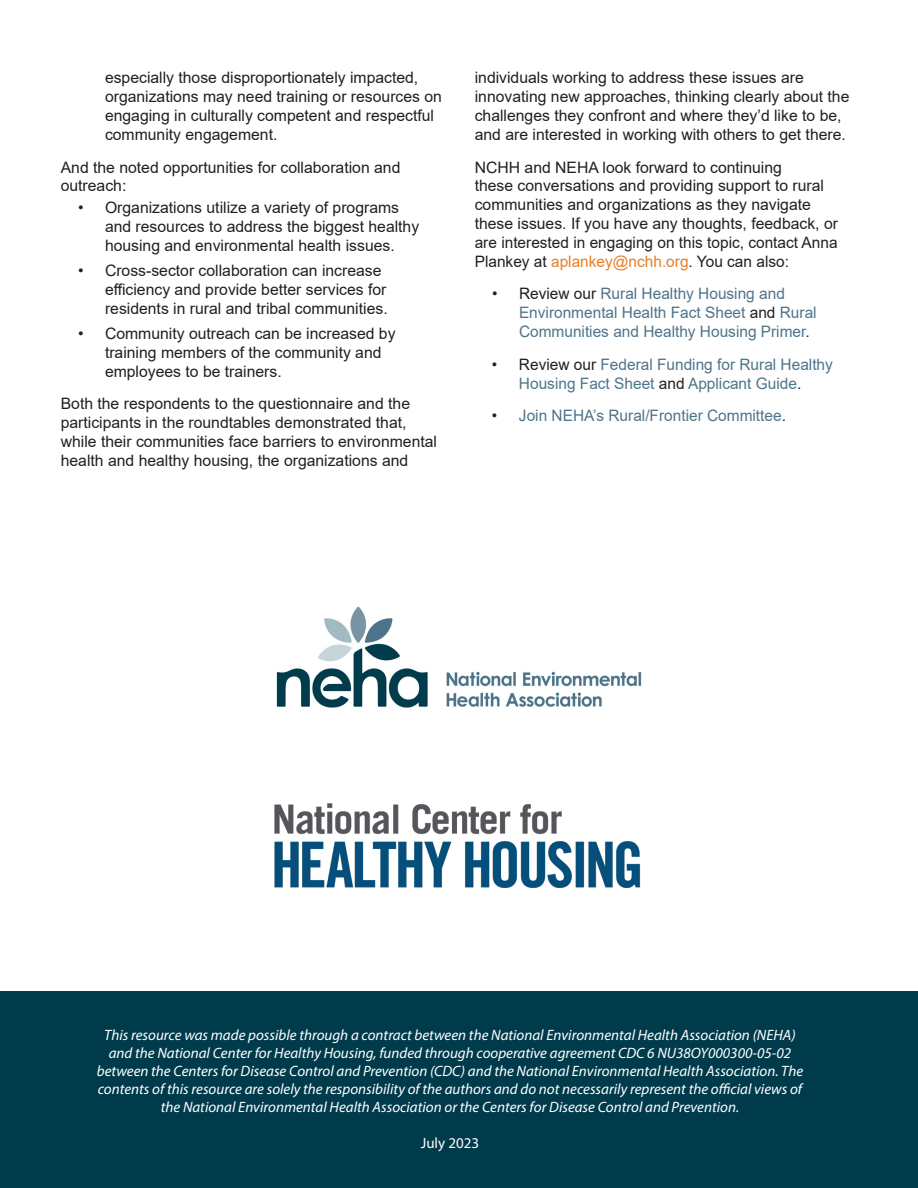
<style>
.page{position:relative;width:918px;height:1188px;background:#fff}
.page>*{position:absolute;margin:0;border:0;box-sizing:border-box;transform-origin:0 0}
.t1{font:15.75px/18.9px "Arial";color:#231f20}
.t2{font:15.75px/18.9px "Arial";color:#4e748b}
.t3{font:italic 15px/18px "Myriad Pro";color:#fff;text-align:center}
.t4{font:15px "Myriad Pro";color:#fff}
.s1{color:#e97e24}
.s2{color:#231f20}
</style>
<div class="page">
<div style="left:0;top:992px;width:918px;height:196px;background:#003b4c"></div>
<img style="left:274px;top:803px;width:367px;height:84px">
<img style="left:277px;top:606px;width:364px;height:101px">
<p class="t1" style="left:105px;top:68px;width:339px">especially those disproportionately impacted, organizations may need training or resources on engaging in culturally competent and respectful community engagement.</p>
<p class="t1" style="left:61px;top:157px;width:341px">And the noted opportunities for collaboration and outreach:</p>
<p class="t1" style="left:105px;top:198px;width:316px;text-indent:-27px">• Organizations utilize a variety of programs and resources to address the biggest healthy housing and environmental health issues.</p>
<p class="t1" style="left:105px;top:261px;width:284px;text-indent:-27px">• Cross-sector collaboration can increase efficiency and provide better services for residents in rural and tribal communities.</p>
<p class="t1" style="left:105px;top:324px;width:292px;text-indent:-27px">• Community outreach can be increased by training members of the community and employees to be trainers.</p>
<p class="t1" style="left:61px;top:394px;width:378px">Both the respondents to the questionnaire and the participants in the roundtables demonstrated that, while their communities face barriers to environmental health and healthy housing, the organizations and</p>
<p class="t1" style="left:475px;top:68px;width:376px">individuals working to address these issues are innovating new approaches, thinking clearly about the challenges they confront and where they’d like to be, and are interested in working with others to get there.</p>
<p class="t1" style="left:475px;top:157px;width:365px">NCHH and NEHA look forward to continuing<br>these conversations and providing support to rural communities and organizations as they navigate these issues. If you have any thoughts, feedback, or are interested in engaging on this topic, contact Anna Plankey at <span class="s1">aplankey@nchh.org</span>. You can also:</p>
<p class="t2" style="left:519px;top:284px;width:299px;text-indent:-27px"><span class="s2">• Review our</span> Rural Healthy Housing and<br>Environmental Health Fact Sheet <span class="s2">and</span> Rural<br>Communities and Healthy Housing Primer<span class="s2">.</span></p>
<p class="t2" style="left:492px;top:355px;width:342px;text-align:center"><span class="s2">• Review our</span> Federal Funding for Rural Healthy<br>Housing Fact Sheet <span class="s2">and</span> Applicant Guide<span class="s2">.</span></p>
<p class="t2" style="left:492px;top:406px;width:296px"><span class="s2">•</span> Join NEHA’s Rural/Frontier Committee<span class="s2">.</span></p>
<p class="t3" style="left:97px;top:1026px;width:708px">This resource was made possible through a contract between the National Environmental Health Association (NEHA) and the National Center for Healthy Housing, funded through cooperative agreement CDC 6 NU38OY000300-05-02 between the Centers for Disease Control and Prevention (CDC) and the National Environmental Health Association. The contents of this resource are solely the responsibility of the authors and do not necessarily represent the official views of the National Environmental Health Association or the Centers for Disease Control and Prevention.</p>
<p class="t4" style="left:421px;top:1134px;width:60px">July 2023</p>
</div>
